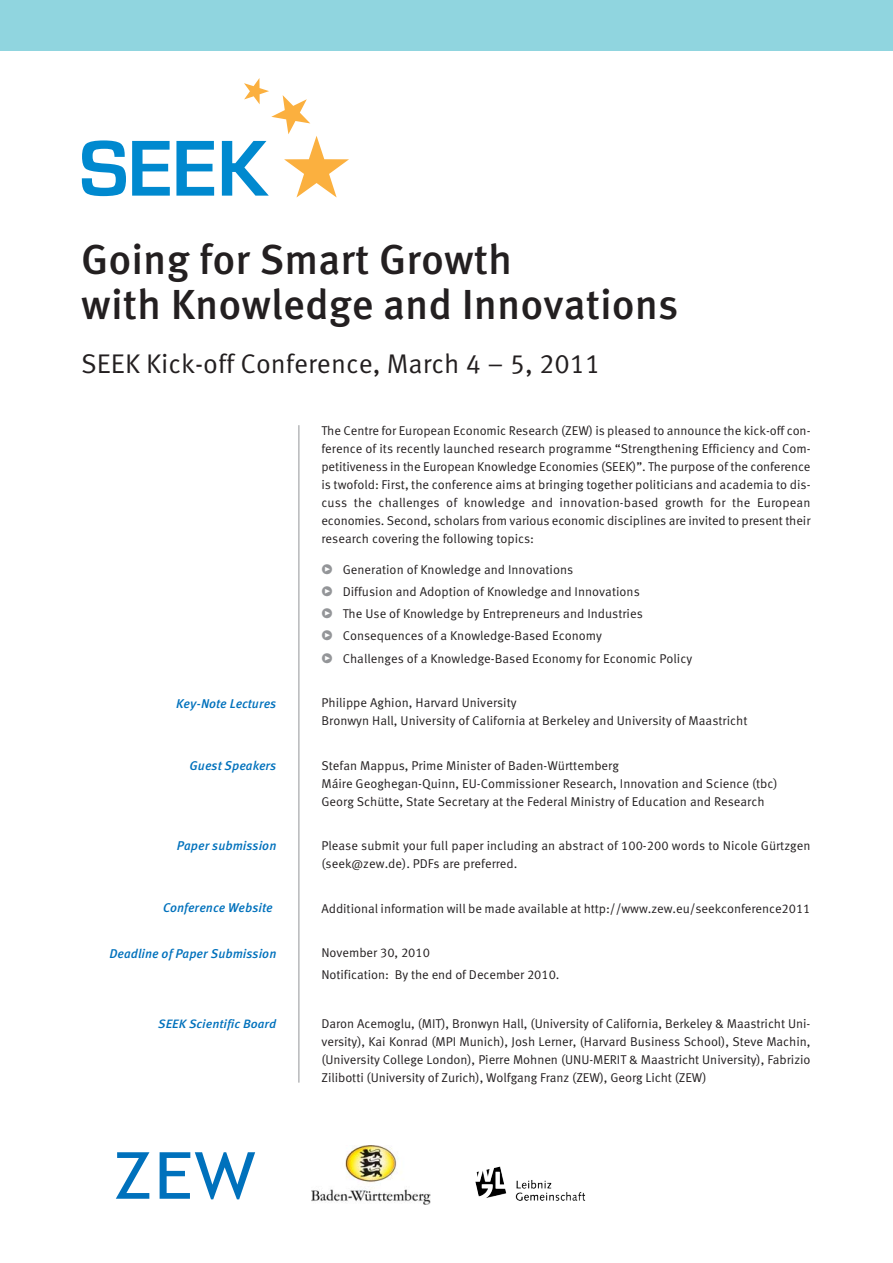
<style>
.page{position:relative;width:893px;height:1263px;background:#fff}
.page>*{position:absolute;margin:0;border:0;box-sizing:border-box;transform-origin:0 0}
.t1{font:500 42px/45px "Meta Pro";color:#231f20}
.t2{font:27px "Meta Pro";color:#231f20}
.t3{font:12.75px/18px "Meta Pro";color:#231f20}
.t4{font:italic 500 12.75px "Meta Pro";color:#0071bc}
.t5{font:italic 500 12.15px "Meta Pro";color:#0071bc;scale:1.05 1}
.s1{font-size:13.5px;color:#939598}
</style>
<div class="page">
<hr style="left:298px;top:425px;width:1px;height:658px;background:#939598">
<div style="left:0;top:0;width:892px;height:51px;background:#90d5df"></div>
<svg style="left:82px;top:140px;width:44px;height:56px"></svg>
<svg style="left:132px;top:141px;width:38px;height:55px"></svg>
<svg style="left:176px;top:141px;width:38px;height:55px"></svg>
<svg style="left:222px;top:78px;width:127px;height:120px"></svg>
<img style="left:312px;top:1146px;width:118px;height:59px">
<svg style="left:116px;top:1152px;width:33px;height:47px"></svg>
<svg style="left:160px;top:1152px;width:95px;height:47px"></svg>
<img style="left:485px;top:1167px;width:21px;height:31px">
<h1 class="t1" style="left:81px;top:240px;width:599px">Going for Smart Growth<br>with Knowledge and Innovations</h1>
<h2 class="t2" style="left:81px;top:354px;width:521px">SEEK Kick-off Conference, March 4 – 5, 2011</h2>
<p class="t4" style="left:176px;top:696px;width:102px">Key-Note Lectures</p>
<p class="t4" style="left:190px;top:758px;width:88px">Guest Speakers</p>
<p class="t4" style="left:177px;top:838px;width:101px">Paper submission</p>
<p class="t4" style="left:163px;top:900px;width:111px">Conference Website</p>
<p class="t4" style="left:109px;top:946px;width:168px">Deadline of Paper Submission</p>
<p class="t5" style="left:158px;top:1017px;width:114px">SEEK Scientific Board</p>
<p class="t3" style="left:321px;top:422px;width:490px;text-align:justify">The Centre for European Economic Research (ZEW) is pleased to announce the kick-off con&shy;ference of its recently launched research programme “Strengthening Efficiency and Com&shy;petitiveness in the European Knowledge Economies (SEEK)”. The purpose of the conference is twofold: First, the conference aims at bringing together politicians and academia to dis&shy;cuss the challenges of knowledge and innovation-based growth for the European economies. Second, scholars from various economic disciplines are invited to present their research covering the following topics:</p>
<p class="t3" style="left:321px;top:561px;width:253px"><span class="s1">•</span> Generation of Knowledge and Innovations</p>
<p class="t3" style="left:321px;top:583px;width:320px"><span class="s1">•</span> Diffusion and Adoption of Knowledge and Innovations</p>
<p class="t3" style="left:321px;top:606px;width:323px"><span class="s1">•</span> The Use of Knowledge by Entrepreneurs and Industries</p>
<p class="t3" style="left:321px;top:628px;width:282px"><span class="s1">•</span> Consequences of a Knowledge-Based Economy</p>
<p class="t3" style="left:321px;top:650px;width:372px"><span class="s1">•</span> Challenges of a Knowledge-Based Economy for Economic Policy</p>
<p class="t3" style="left:321px;top:695px;width:427px">Philippe Aghion, Harvard University<br>Bronwyn Hall, University of California at Berkeley and University of Maastricht</p>
<p class="t3" style="left:321px;top:757px;width:458px">Stefan Mappus, Prime Minister of Baden-Württemberg<br>Máire Geoghegan-Quinn, EU-Commissioner Research, Innovation and Science (tbc)<br>Georg Schütte, State Secretary at the Federal Ministry of Education and Research</p>
<p class="t3" style="left:321px;top:838px;width:490px">Please submit your full paper including an abstract of 100-200 words to Nicole Gürtzgen (seek@zew.de). PDFs are preferred.</p>
<p class="t3" style="left:321px;top:900px;width:490px">Additional information will be made available at http://www.zew.eu/seekconference2011</p>
<p class="t3" style="left:321px;top:943px;width:240px;line-height:22.2px">November 30, 2010<br>Notification: By the end of December 2010.</p>
<p class="t3" style="left:321px;top:1016px;width:490px;text-align:justify">Daron Acemoglu, (MIT), Bronwyn Hall, (University of California, Berkeley &amp; Maastricht Uni&shy;versity), Kai Konrad (MPI Munich), Josh Lerner, (Harvard Business School), Steve Machin, (University College London), Pierre Mohnen (UNU-MERIT &amp; Maastricht University), Fabrizio Zilibotti (University of Zurich), Wolfgang Franz (ZEW), Georg Licht (ZEW)</p>
</div>
